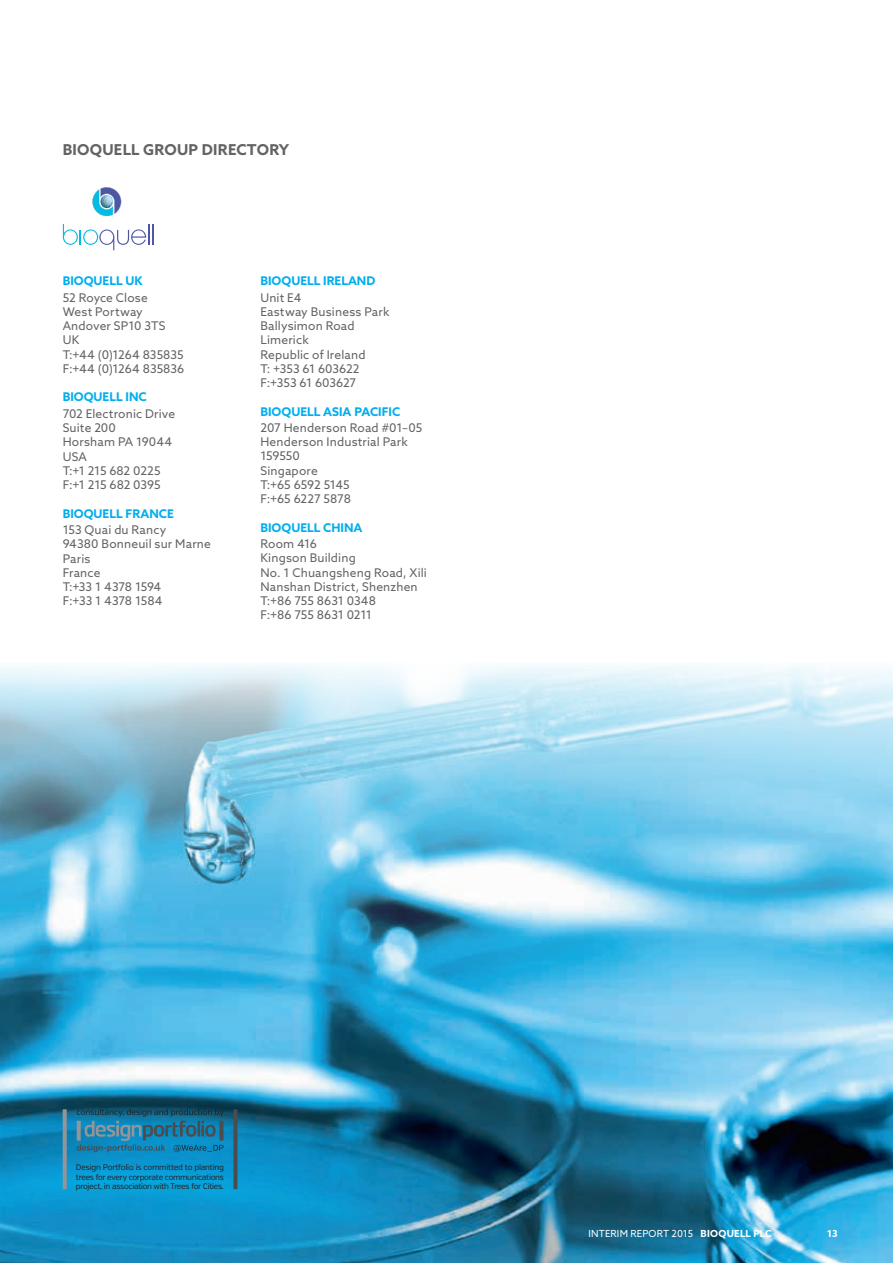
<style>
.page{position:relative;width:893px;height:1263px;background:#fff}
.page>*{position:absolute;margin:0;border:0;box-sizing:border-box;transform-origin:0 0}
.t1{font:700 15px "Azo Sans";letter-spacing:.015em;color:#636366}
.t2{font:12px/14.2px "Azo Sans";letter-spacing:.01em;color:#636366}
.t3{font:700 12px "Azo Sans";color:#00aeef}
.t4{font:9.75px "Azo Sans";letter-spacing:.015em;color:#fff}
.t5{font:700 9.75px "Azo Sans";color:#fff}
.t6{font:7.95px/9.6px "Verb";letter-spacing:-.035em;color:#231f20;text-align:justify}
.s1{font-weight:700}
</style>
<div class="page">
<img style="left:0;top:665px;width:893px;height:598px">
<hr style="left:152px;top:224px;width:2px;height:20px;background:#4d57a5">
<svg style="left:63px;top:224px;width:86px;height:26px"></svg>
<svg style="left:92px;top:187px;width:30px;height:29px"></svg>
<svg style="left:63px;top:1109px;width:4px;height:80px"></svg>
<svg style="left:233px;top:1109px;width:4px;height:80px"></svg>
<svg style="left:77px;top:1109px;width:147px;height:43px;background:#1f769c"></svg>
<hr style="left:0;top:0;width:1px;height:697px;background:#00aeef">
<p class="t1" style="left:63px;top:140px;width:228px">BIOQUELL GROUP DIRECTORY</p>
<p class="t3" style="left:63px;top:273px;width:81px">BIOQUELL UK</p>
<p class="t2" style="left:63px;top:290px;width:123px">52 Royce Close<br>West Portway<br>Andover SP10 3TS<br>UK<br>T:+44 (0)1264 835835<br>F:+44 (0)1264 835836</p>
<p class="t3" style="left:63px;top:389px;width:85px">BIOQUELL INC</p>
<p class="t2" style="left:63px;top:406px;width:114px">702 Electronic Drive<br>Suite 200<br>Horsham PA 19044<br>USA<br>T:+1 215 682 0225<br>F:+1 215 682 0395</p>
<p class="t3" style="left:63px;top:505px;width:113px">BIOQUELL FRANCE</p>
<p class="t2" style="left:63px;top:522px;width:150px">153 Quai du Rancy<br>94380 Bonneuil sur Marne<br>Paris<br>France<br>T:+33 1 4378 1594<br>F:+33 1 4378 1584</p>
<p class="t3" style="left:260px;top:273px;width:116px">BIOQUELL IRELAND</p>
<p class="t2" style="left:260px;top:290px;width:130px">Unit E4<br>Eastway Business Park<br>Ballysimon Road<br>Limerick<br>Republic of Ireland<br>T: +353 61 603622<br>F:+353 61 603627</p>
<p class="t3" style="left:260px;top:403px;width:141px">BIOQUELL ASIA PACIFIC</p>
<p class="t2" style="left:260px;top:420px;width:163px">207 Henderson Road #01–05<br>Henderson Industrial Park<br>159550<br>Singapore<br>T:+65 6592 5145<br>F:+65 6227 5878</p>
<p class="t3" style="left:260px;top:519px;width:104px">BIOQUELL CHINA</p>
<p class="t2" style="left:260px;top:537px;width:168px">Room 416<br>Kingson Building<br>No. 1 Chuangsheng Road, Xili<br>Nanshan District, Shenzhen<br>T:+86 755 8631 0348<br>F:+86 755 8631 0211</p>
<p class="t6" style="left:76px;top:1162px;width:150px">Design Portfolio is committed to planting trees for every corporate communications project, in association with Trees for Cities.</p>
<p class="t4" style="left:588px;top:1227px;width:185px">INTERIM REPORT 2015 <span class="s1">BIOQUELL PLC</span></p>
<p class="t5" style="left:827px;top:1227px;width:12px">13</p>
</div>
